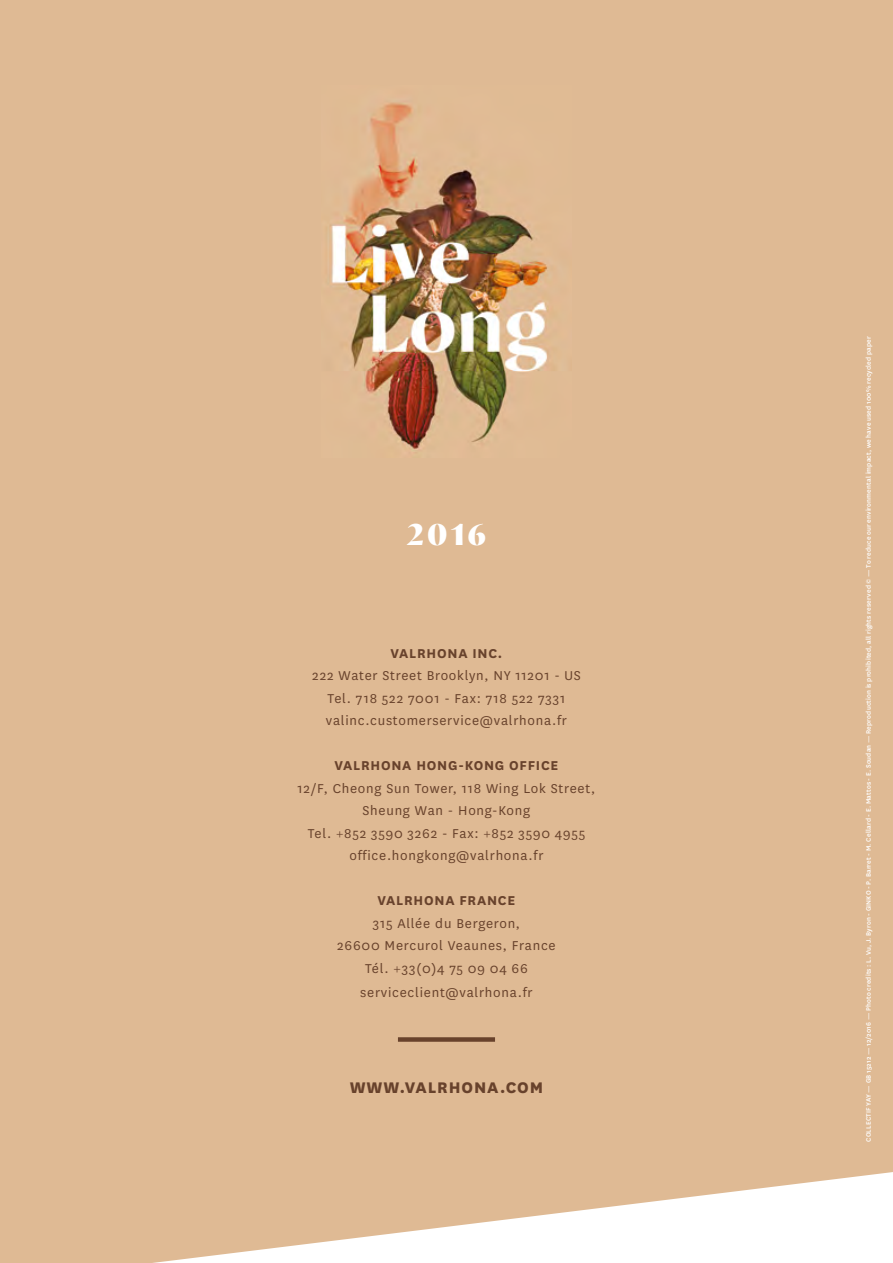
<style>
.page{position:relative;width:893px;height:1263px;background:#dfba94}
.page>*{position:absolute;margin:0;border:0;box-sizing:border-box;transform-origin:0 0}
.t1{font:900 30px "Proza Display";color:#fff}
.t2{font:800 18px "National";letter-spacing:.05em;color:#68422c}
.t3{font:15px/22.5px "National";letter-spacing:.05em;color:#68422c;text-align:center}
.t4{font:700 15px "National";letter-spacing:.05em;color:#68422c}
.t5{font:500 7.5px "National";letter-spacing:.02em;color:#fff}
</style>
<div class="page">
<img style="left:321px;top:85px;width:251px;height:373px">
<div style="left:398px;top:1037px;width:97px;height:5px;background:#68422c"></div>
<h1 class="t1" style="left:407px;top:515px;width:81px">2016</h1>
<p class="t4" style="left:391px;top:642px;width:113px">VALRHONA INC.</p>
<p class="t3" style="left:312px;top:664px;width:270px">222 Water Street Brooklyn, NY 11201 - US<br>Tel. 718 522 7001 - Fax: 718 522 7331 valinc.customerservice@valrhona.fr</p>
<p class="t4" style="left:335px;top:755px;width:225px">VALRHONA HONG-KONG OFFICE</p>
<p class="t3" style="left:297px;top:776px;width:299px">12/F, Cheong Sun Tower, 118 Wing Lok Street, Sheung Wan - Hong-Kong<br>Tel. +852 3590 3262 - Fax: +852 3590 4955 office.hongkong@valrhona.fr</p>
<p class="t4" style="left:378px;top:890px;width:139px">VALRHONA FRANCE</p>
<p class="t3" style="left:337px;top:911px;width:220px">315 Allée du Bergeron,<br>26600 Mercurol Veaunes, France<br>Tél. +33(0)4 75 09 04 66</p>
<p class="t3" style="left:360px;top:980px;width:174px">serviceclient@valrhona.fr</p>
<p class="t2" style="left:350px;top:1074px;width:195px">WWW.VALRHONA.COM</p>
<p class="t5" style="left:863px;top:1142px;width:807px;rotate:-90deg">COLLECTIF YAY — GB 15212 — 12/2016 — Photo credits : L. Vu, J. Byron - GINKO - P. Barret - M. Cellard - E. Mattos - E. Soudan — Reproduction is prohibited, all rights reserved © — To reduce our environmental impact, we have used 100% recycled paper</p>
</div>
